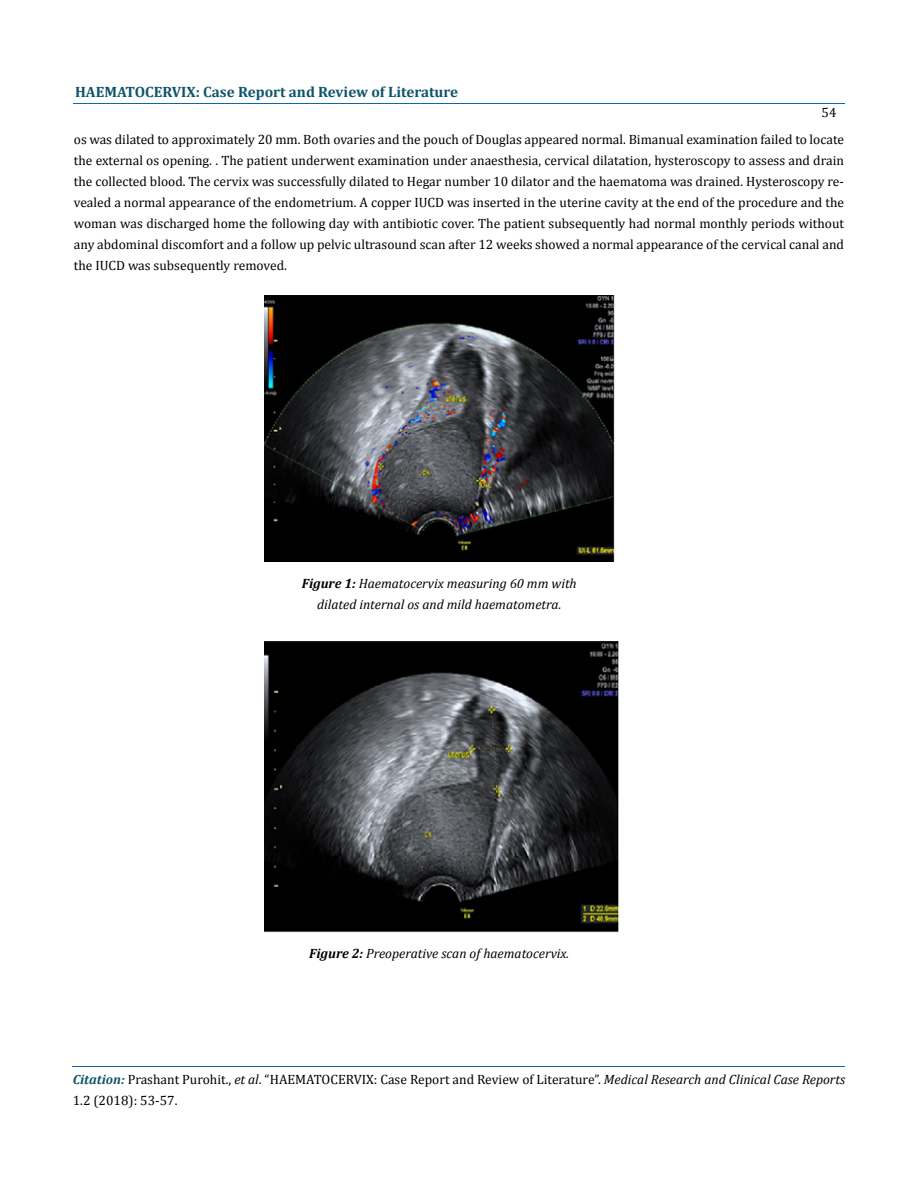
<style>
.page{position:relative;width:917px;height:1190px;background:#fff}
.page>*{position:absolute;margin:0;border:0;box-sizing:border-box;transform-origin:0 0}
.t1{font:700 15px "Cambria";color:#0e546a}
.t2{font:13.5px/21px "Cambria";color:#000}
.t3{font:italic 13.5px/21px "Cambria";color:#000;text-align:center}
.s1{font-weight:700}
.s2{font-weight:700;font-style:italic;font-size:13.35px;color:#0e546a}
.s3{font-style:italic}
</style>
<div class="page">
<hr style="left:74px;top:103px;width:771px;height:1px;background:#0d66b1">
<hr style="left:72px;top:1066px;width:773px;height:1px;background:#0d66b1">
<img style="left:264px;top:296px;width:350px;height:266px">
<img style="left:264px;top:641px;width:354px;height:291px">
<p class="t1" style="left:75px;top:82px;width:384px">HAEMATOCERVIX: Case Report and Review of Literature</p>
<p class="t2" style="left:74px;top:129px;width:771px;text-align:justify">os was dilated to approximately 20 mm. Both ovaries and the pouch of Douglas appeared normal. Bimanual examination failed to locate the external os opening. . The patient underwent examination under anaesthesia, cervical dilatation, hysteroscopy to assess and drain the collected blood. The cervix was successfully dilated to Hegar number 10 dilator and the haematoma was drained. Hysteroscopy re&shy;vealed a normal appearance of the endometrium. A copper IUCD was inserted in the uterine cavity at the end of the procedure and the woman was discharged home the following day with antibiotic cover. The patient subsequently had normal monthly periods without any abdominal discomfort and a follow up pelvic ultrasound scan after 12 weeks showed a normal appearance of the cervical canal and the IUCD was subsequently removed.</p>
<p class="t2" style="left:821px;top:102px;width:16px">54</p>
<p class="t3" style="left:302px;top:572px;width:276px"><span class="s1">Figure 1:</span> Haematocervix measuring 60 mm with dilated internal os and mild haematometra.</p>
<p class="t3" style="left:309px;top:943px;width:261px"><span class="s1">Figure 2:</span> Preoperative scan of haematocervix.</p>
<p class="t2" style="left:73px;top:1068px;width:774px"><span class="s2">Citation:</span> Prashant Purohit., <span class="s3">et al</span>. “HAEMATOCERVIX: Case Report and Review of Literature”. <span class="s3">Medical Research and Clinical Case Reports<br></span>1.2 (2018): 53-57.</p>
</div>
